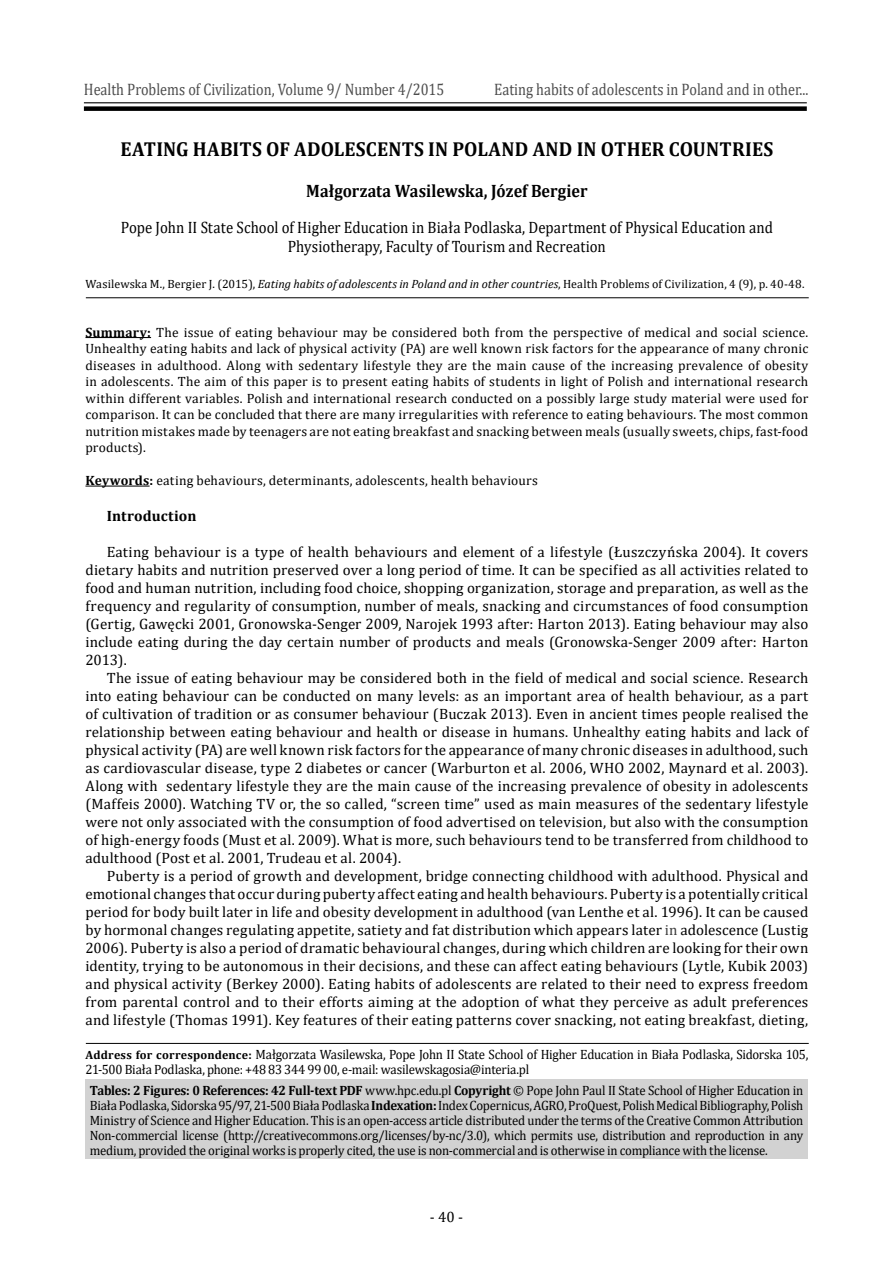
<style>
.page{position:relative;width:893px;height:1263px;background:#fff}
.page>*{position:absolute;margin:0;border:0;box-sizing:border-box;transform-origin:0 0}
.t1{font:700 20.25px "Cambria";letter-spacing:.005em;color:#000;scale:.95 1}
.t2{font:700 18px "Cambria";color:#000;scale:.9 1}
.t3{font:16.65px "Cambria";color:#4d4d4d;scale:.86 1}
.t4{font:16.5px/18.8px "Cambria";letter-spacing:.005em;color:#000;text-align:center;scale:.9 1}
.t5{font:15px/18px "Cambria";letter-spacing:.01em;color:#000;text-align:justify}
.t6{font:700 15px "Cambria";letter-spacing:.01em;color:#000}
.t7{font:13.5px/15px "Cambria";letter-spacing:-.005em;color:#000;scale:.95 1}
.t8{font:13.5px/16.5px "Cambria";letter-spacing:-.005em;color:#000;text-align:justify}
.t9{font:13.5px "Cambria";letter-spacing:.015em;color:#000}
.t10{font:12px "Cambria";letter-spacing:.01em;color:#000}
.s1{font-style:italic}
.s2{font-weight:700}
.s3{color:#3e3e3e}
.s4{font-weight:700;font-size:12px}
</style>
<div class="page">
<hr style="left:84px;top:102px;width:723px;height:1px;background:#000">
<div style="left:84px;top:106px;width:723px;height:5px;background:#000"></div>
<hr style="left:86px;top:1043px;width:723px;height:1px;background:#000">
<div style="left:85px;top:1080px;width:723px;height:79px;background:#d2d2d2"></div>
<hr style="left:85px;top:337px;width:66px;height:1px;background:#000">
<hr style="left:85px;top:485px;width:65px;height:2px;background:#000">
<hr style="left:86px;top:297px;width:723px;height:1px;background:#000">
<p class="t3" style="left:84px;top:80px;width:421px">Health Problems of Civilization, Volume 9/ Number 4/2015</p>
<p class="t3" style="left:494px;top:80px;width:367px">Eating habits of adolescents in Poland and in other...</p>
<h1 class="t1" style="left:121px;top:135px;width:688px">EATING HABITS OF ADOLESCENTS IN POLAND AND IN OTHER COUNTRIES</h1>
<p class="t2" style="left:306px;top:178px;width:314px">Małgorzata Wasilewska, Józef Bergier</p>
<p class="t4" style="left:121px;top:218px;width:726px">Pope John II State School of Higher Education in Biała Podlaska, Department of Physical Education and<br>Physiotherapy, Faculty of Tourism and Recreation</p>
<p class="t10" style="left:85px;top:277px;width:721px">Wasilewska M., Bergier J. (2015), <span class="s1">Eating habits of adolescents in Poland and in other countries</span>, Health Problems of Civilization, 4 (9), p. 40-48.</p>
<p class="t8" style="left:85px;top:324px;width:724px"><span class="s2">Summary:</span> The issue of eating behaviour may be considered both from the perspective of medical and social science.<br>Unhealthy eating habits and lack of physical activity (PA) are well known risk factors for the appearance of many chronic diseases in adulthood. Along with sedentary lifestyle they are the main cause of the increasing prevalence of obesity in adolescents. The aim of this paper is to present eating habits of students in light of Polish and international research within different variables. Polish and international research conducted on a possibly large study material were used for comparison. It can be concluded that there are many irregularities with reference to eating behaviours. The most common nutrition mistakes made by teenagers are not eating breakfast and snacking between meals (usually sweets, chips, fast-food products).</p>
<p class="t9" style="left:85px;top:473px;width:454px"><span class="s2">Keywords:</span> eating behaviours, determinants, adolescents, health behaviours</p>
<p class="t6" style="left:107px;top:506px;width:91px">Introduction</p>
<p class="t5" style="left:85px;top:543px;width:724px;text-indent:21px">Eating behaviour is a type of health behaviours and element of a lifestyle (Łuszczyńska 2004). It covers dietary habits and nutrition preserved over a long period of time. It can be specified as all activities related to food and human nutrition, including food choice, shopping organization, storage and preparation, as well as the frequency and regularity of consumption, number of meals, snacking and circumstances of food consumption (Gertig, Gawęcki 2001, Gronowska-Senger 2009, Narojek 1993 after: Harton 2013). Eating behaviour may also include eating during the day certain number of products and meals (Gronowska-Senger 2009 after: Harton 2013).</p>
<p class="t5" style="left:85px;top:669px;width:724px;text-indent:21px">The issue of eating behaviour may be considered both in the field of medical and social science. Research into eating behaviour can be conducted on many levels: as an important area of health behaviour, as a part of cultivation of tradition or as consumer behaviour (Buczak 2013). Even in ancient times people realised the relationship between eating behaviour and health or disease in humans. Unhealthy eating habits and lack of physical activity (PA) are well known risk factors for the appearance of many chronic diseases in adulthood, such as cardiovascular disease, type 2 diabetes or cancer (Warburton et al. 2006, WHO 2002, Maynard et al. 2003).<br>Along with sedentary lifestyle they are the main cause of the increasing prevalence of obesity in adolescents (Maffeis 2000). Watching TV or, the so called, “screen time” used as main measures of the sedentary lifestyle were not only associated with the consumption of food advertised on television, but also with the consumption of high-energy foods (Must et al. 2009). What is more, such behaviours tend to be transferred from childhood to adulthood (Post et al. 2001, Trudeau et al. 2004).</p>
<p class="t5" style="left:85px;top:867px;width:724px;text-indent:21px">Puberty is a period of growth and development, bridge connecting childhood with adulthood. Physical and emotional changes that occur during puberty affect eating and health behaviours. Puberty is a potentially critical period for body built later in life and obesity development in adulthood (van Lenthe et al. 1996). It can be caused by hormonal changes regulating appetite, satiety and fat distribution which appears later <span class="s3">in</span> adolescence (Lustig 2006). Puberty is also a period of dramatic behavioural changes, during which children are looking for their own identity, trying to be autonomous in their decisions, and these can affect eating behaviours (Lytle, Kubik 2003) and physical activity (Berkey 2000). Eating habits of adolescents are related to their need to express freedom from parental control and to their efforts aiming at the adoption of what they perceive as adult preferences and lifestyle (Thomas 1991). Key features of their eating patterns cover snacking, not eating breakfast, dieting,</p>
<p class="t7" style="left:85px;top:1046px;width:762px"><span class="s4">Address for correspondence:</span> Małgorzata Wasilewska, Pope John II State School of Higher Education in Biała Podlaska, Sidorska 105,<br>21-500 Biała Podlaska, phone: +48 83 344 99 00, e-mail: wasilewskagosia@interia.pl</p>
<p class="t7" style="left:90px;top:1082px;width:753px;text-align:justify"><span class="s2">Tables: 2 Figures: 0 References: 42 Full-text PDF</span> www.hpc.edu.pl <span class="s2">Copyright</span> © Pope John Paul II State School of Higher Education in Biała Podlaska, Sidorska 95/97, 21-500 Biała Podlaska <span class="s2">Indexation:</span> Index Copernicus, AGRO, ProQuest, Polish Medical Bibliography, Polish Ministry of Science and Higher Education. This is an open-access article distributed under the terms of the Creative Common Attribution Non-commercial license (http://creativecommons.org/licenses/by-nc/3.0), which permits use, distribution and reproduction in any medium, provided the original works is properly cited, the use is non-commercial and is otherwise in compliance with the license.</p>
<p class="t5" style="left:430px;top:1207px;width:35px">- 40 -</p>
</div>
